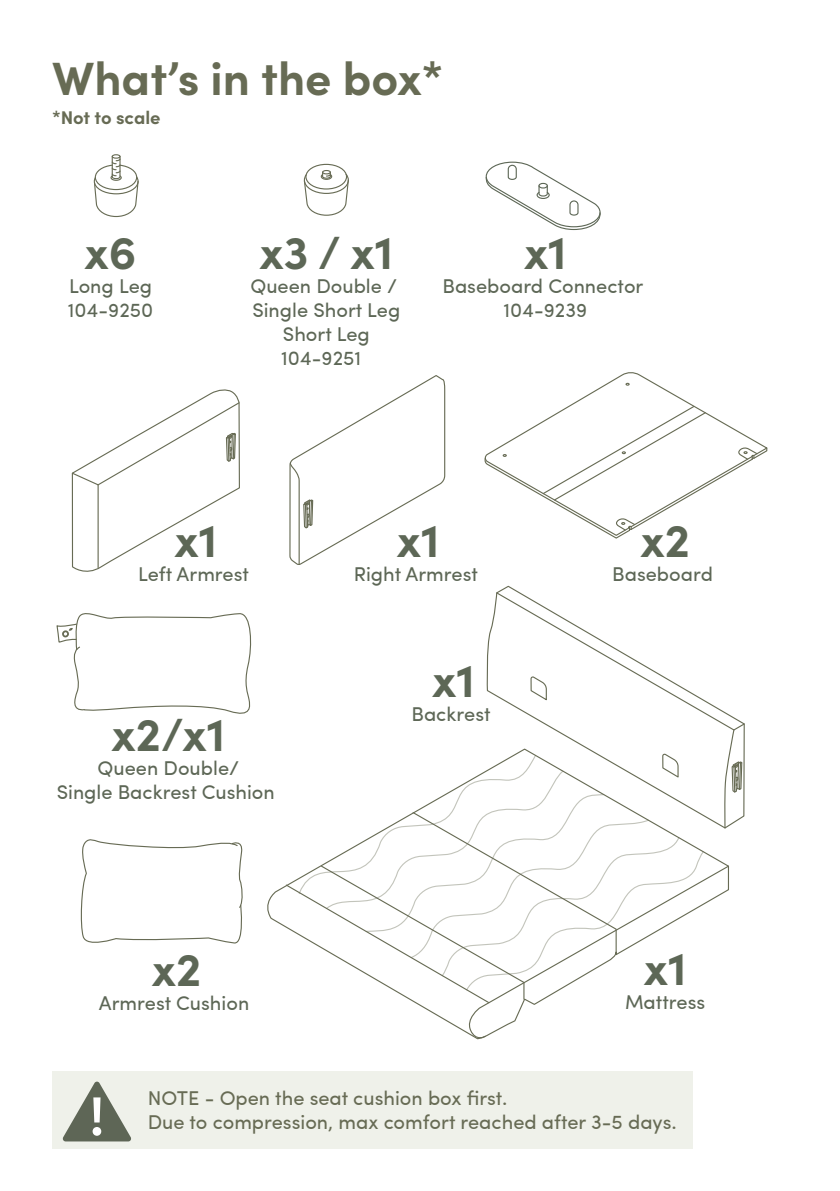
<style>
.page{position:relative;width:840px;height:1191px;background:#fff}
.page>*{position:absolute;margin:0;border:0;box-sizing:border-box;transform-origin:0 0}
.t1{font:700 54.8px "Sofia Pro";color:#fff;scale:.95 1}
.t2{font:700 46.8px "Sofia Pro";color:#5d6756}
.t3{font:700 46.8px "Sofia Pro";color:#676b54}
.t4{font:20px/24px "Sofia Pro";color:#5d6756;text-align:center}
.t5{font:20px/24px "Sofia Pro";color:#676b54}
.t6{font:700 18.4px "Sofia Pro";letter-spacing:-.01em;color:#676b54}
</style>
<div class="page">
<div style="left:52px;top:1071px;width:639px;height:77px;background:#eff1ea"></div>
<svg style="left:62px;top:1081px;width:69px;height:60px"></svg>
<div style="left:305px;top:164px;width:42px;height:25px;border:1px solid #676b54;border-radius:50%"></div>
<svg style="left:303px;top:169px;width:46px;height:47px"></svg>
<svg style="left:485px;top:161px;width:116px;height:69px"></svg>
<svg style="left:75px;top:154px;width:164px;height:418px"></svg>
<svg style="left:71px;top:401px;width:169px;height:168px"></svg>
<svg style="left:289px;top:375px;width:156px;height:190px"></svg>
<svg style="left:570px;top:372px;width:198px;height:79px"></svg>
<svg style="left:625px;top:383px;width:4px;height:3px"></svg>
<svg style="left:484px;top:405px;width:283px;height:134px"></svg>
<svg style="left:80px;top:839px;width:163px;height:105px"></svg>
<svg style="left:465px;top:1004px;width:71px;height:36px"></svg>
<svg style="left:284px;top:591px;width:461px;height:413px"></svg>
<svg style="left:56px;top:613px;width:196px;height:101px"></svg>
<h2 class="t3" style="left:52px;top:42px;width:392px">What’s in the box*</h2>
<p class="t6" style="left:52px;top:103px;width:110px">*Not to scale</p>
<h2 class="t2" style="left:84px;top:216px;width:53px">x6</h2>
<h2 class="t2" style="left:259px;top:216px;width:135px">x3 / x1</h2>
<h2 class="t2" style="left:523px;top:216px;width:44px">x1</h2>
<p class="t4" style="left:68px;top:272px;width:87px;text-align:left">Long Leg<br>104-9250</p>
<p class="t4" style="left:250px;top:272px;width:151px">Queen Double /<br>Single Short Leg<br>Short Leg<br>104-9251</p>
<p class="t4" style="left:442px;top:272px;width:202px">Baseboard Connector<br>104-9239</p>
<h2 class="t2" style="left:174px;top:504px;width:44px">x1</h2>
<h2 class="t2" style="left:396px;top:504px;width:44px">x1</h2>
<h2 class="t2" style="left:640px;top:504px;width:51px">x2</h2>
<p class="t4" style="left:138px;top:560px;width:112px">Left Armrest</p>
<h2 class="t2" style="left:111px;top:698px;width:115px">x2/x1</h2>
<p class="t4" style="left:57px;top:754px;width:219px">Queen Double/<br>Single Backrest Cushion</p>
<h2 class="t2" style="left:152px;top:933px;width:51px">x2</h2>
<p class="t4" style="left:99px;top:989px;width:152px">Armrest Cushion</p>
<p class="t4" style="left:353px;top:560px;width:126px">Right Armrest</p>
<h2 class="t2" style="left:432px;top:645px;width:44px">x1</h2>
<p class="t4" style="left:411px;top:701px;width:81px">Backrest</p>
<p class="t4" style="left:612px;top:560px;width:102px">Baseboard</p>
<h2 class="t2" style="left:643px;top:932px;width:44px">x1</h2>
<p class="t4" style="left:624px;top:988px;width:82px">Mattress</p>
<h1 class="t1" style="left:89px;top:1073px;width:17px">!</h1>
<p class="t5" style="left:148px;top:1084px;width:530px">NOTE - Open the seat cushion box first.<br>Due to compression, max comfort reached after 3-5 days.</p>
</div>
